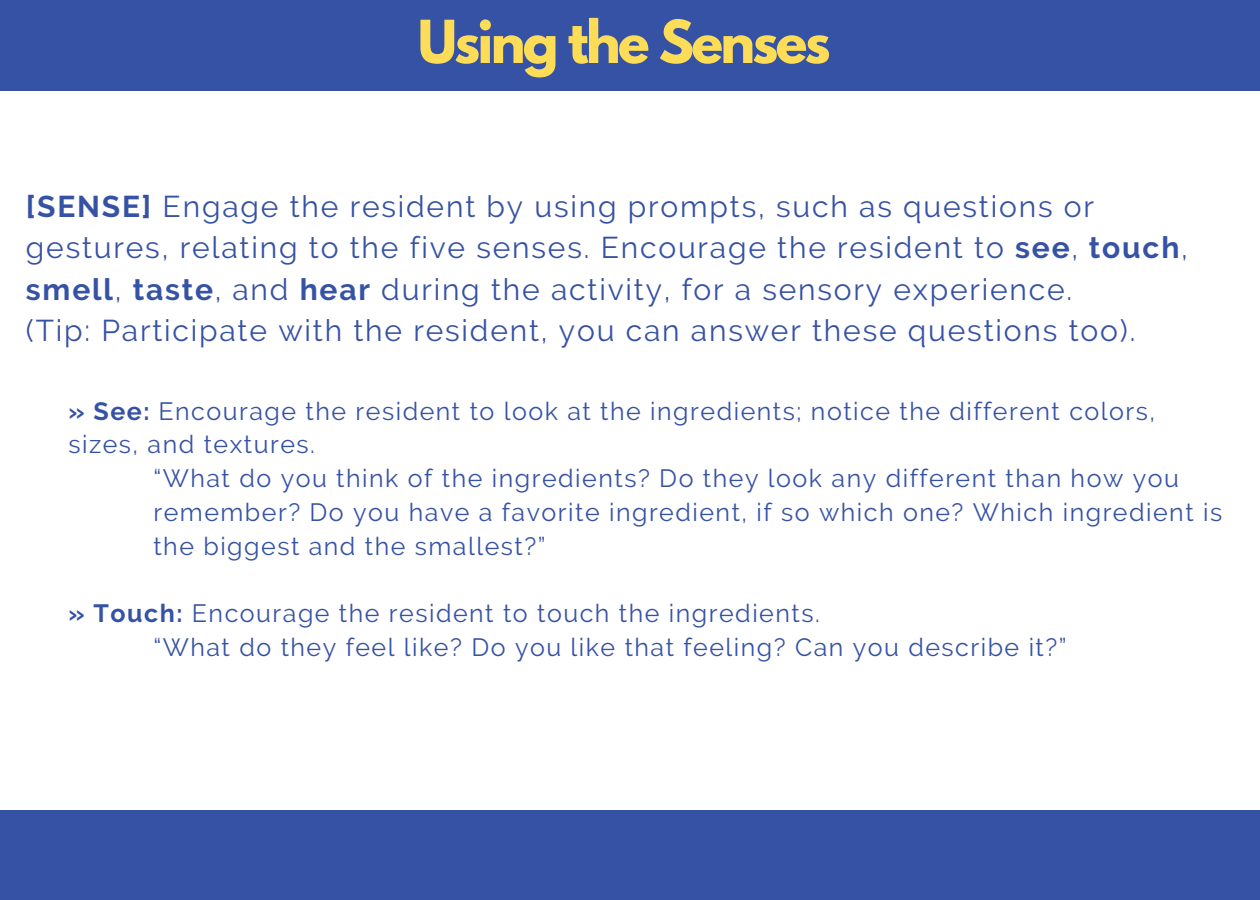
<style>
.page{position:relative;width:1260px;height:900px;background:#fff}
.page>*{position:absolute;margin:0;border:0;box-sizing:border-box;transform-origin:0 0}
.t1{font:700 52.5px "League Spartan";letter-spacing:-.05em;color:#fddd57}
.t2{font:30px/41.2px "Raleway";letter-spacing:.06em;color:#3652a4}
.t3{font:25px/33.8px "Raleway";letter-spacing:.06em;color:#3652a4}
.s1{font-weight:700}
</style>
<div class="page">
<div style="left:0;top:0;width:1260px;height:90px;background:#3652a4"></div>
<div style="left:0;top:810px;width:1260px;height:90px;background:#3652a4"></div>
<p class="t1" style="left:418px;top:16px;width:414px">Using the Senses</p>
<p class="t2" style="left:26px;top:186px;width:1164px"><span class="s1">[SENSE]</span> Engage the resident by using prompts, such as questions or gestures, relating to the five senses. Encourage the resident to <span class="s1">see</span>, <span class="s1">touch</span>, <span class="s1">smell</span>, <span class="s1">taste</span>, and <span class="s1">hear</span> during the activity, for a sensory experience.</p>
<p class="t2" style="left:26px;top:310px;width:1111px">(Tip: Participate with the resident, you can answer these questions too).</p>
<p class="t3" style="left:68px;top:394px;width:1088px"><span class="s1">» See:</span> Encourage the resident to look at the ingredients; notice the different colors, sizes, and textures.</p>
<p class="t3" style="left:153px;top:462px;width:1070px">“What do you think of the ingredients? Do they look any different than how you remember? Do you have a favorite ingredient, if so which one? Which ingredient is the biggest and the smallest?”</p>
<p class="t3" style="left:68px;top:597px;width:753px"><span class="s1">» Touch:</span> Encourage the resident to touch the ingredients.</p>
<p class="t3" style="left:153px;top:630px;width:915px">“What do they feel like? Do you like that feeling? Can you describe it?”</p>
</div>
